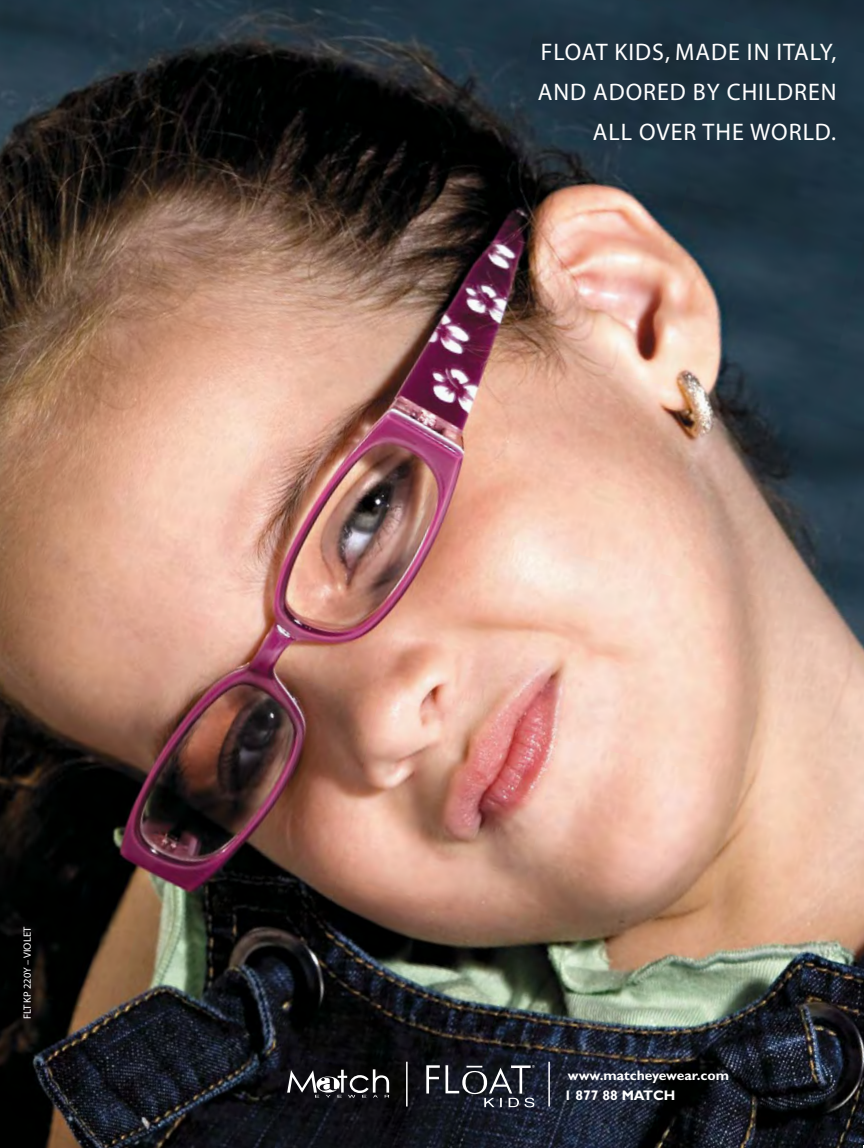
<style>
.page{position:relative;width:864px;height:1148px;background:#fff}
.page>*{position:absolute;margin:0;border:0;box-sizing:border-box;transform-origin:0 0}
.t1{font:24px/39.6px "Myriad";letter-spacing:.04em;color:#fff;text-align:right}
.t2{font:700 13.95px/20px "Gill Sans";color:#fff}
.t3{font:10.5px "Myriad";color:#fff}
</style>
<div class="page">
<img style="left:0;top:0;width:864px;height:1148px">
<svg style="left:426px;top:1065px;width:109px;height:43px;background:#3d4048"></svg>
<svg style="left:287px;top:1069px;width:102px;height:28px"></svg>
<hr style="left:406px;top:1061px;width:2px;height:45px;background:#fff">
<hr style="left:548px;top:1061px;width:2px;height:45px;background:#fff">
<p class="t3" style="left:23px;top:1019px;width:94px;rotate:-90deg">FLT KP 220Y – VIOLET</p>
<p class="t1" style="left:538px;top:34px;width:300px">FLOAT KIDS, MADE IN ITALY,<br>AND ADORED BY CHILDREN<br>ALL OVER THE WORLD.</p>
<p class="t2" style="left:564px;top:1065px;width:166px">www.matcheyewear.com<br>1 877 88 MATCH</p>
</div>
